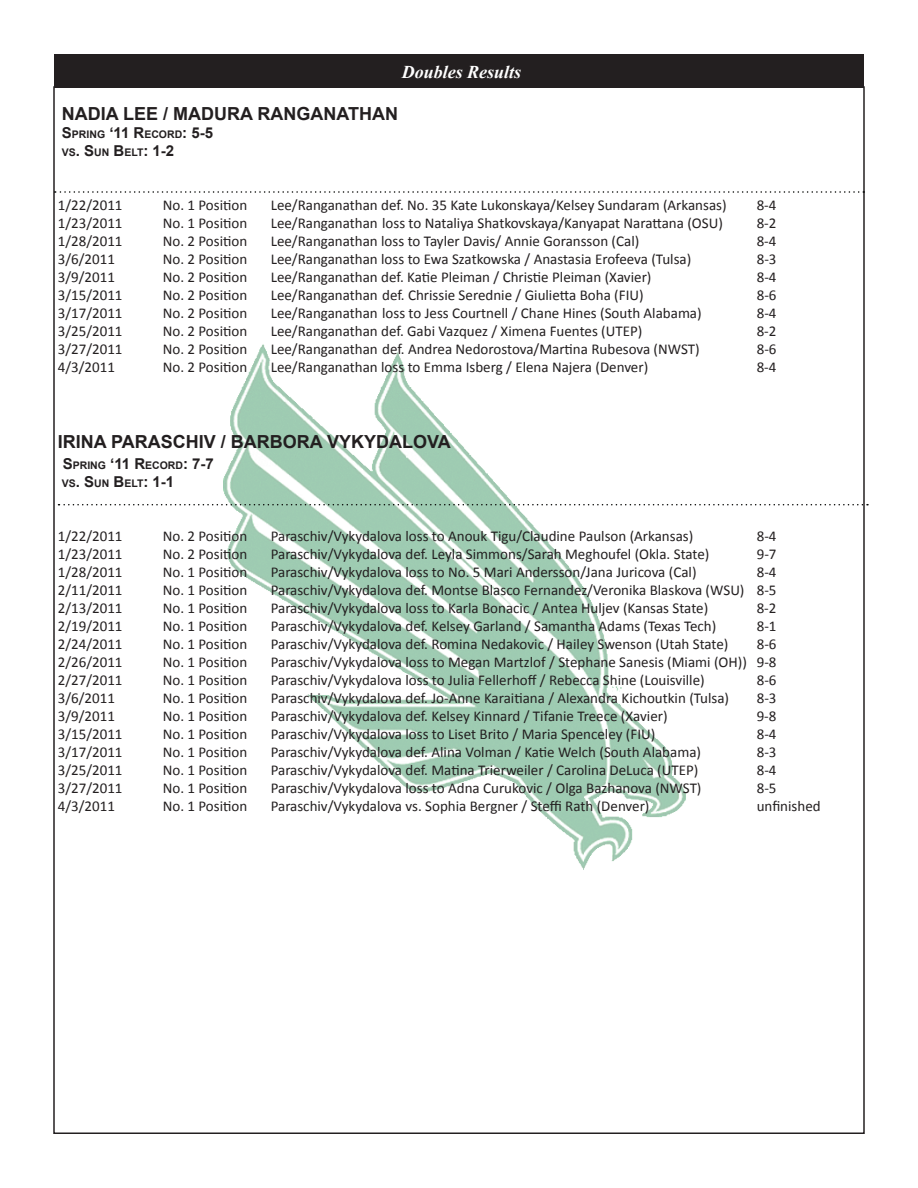
<style>
.page{position:relative;width:918px;height:1188px;background:#fff}
.page>*{position:absolute;margin:0;border:0;box-sizing:border-box;transform-origin:0 0}
.t1{font:700 18px "Arial";color:#231f20}
.t2{font:italic 700 18px "Times New Roman";color:#fff}
.t3{font:15px "Calibri";color:#231f20}
.t4{font:700 10.5px/18px "Arial";color:#231f20}
.s1{font-size:15px}
</style>
<div class="page">
<img style="left:224px;top:344px;width:463px;height:526px">
<svg style="left:58px;top:504px;width:810px;height:1px"></svg>
<div style="left:54px;top:54px;width:810px;height:33px;background:#231f20"></div>
<svg style="left:55px;top:191px;width:809px;height:2px"></svg>
<p class="t2" style="left:402px;top:59px;width:121px">Doubles Results</p>
<p class="t1" style="left:62px;top:102px;width:25px">NADIA</p>
<p class="t1" style="left:123px;top:102px;width:64px">LEE / MADU</p>
<p class="t1" style="left:227px;top:102px;width:44px">RA RAN</p>
<p class="t1" style="left:297px;top:102px;width:28px">GANAT</p>
<p class="t1" style="left:359px;top:102px;width:27px">HAN</p>
<p class="t4" style="left:62px;top:126px;width:153px"><span class="s1">S</span>PRING <span class="s1">‘11 R</span>ECORD<span class="s1">: 5-5<br></span>VS<span class="s1">. S</span>UN <span class="s1">B</span>ELT<span class="s1">: 1-2</span></p>
<p class="t3" style="left:58px;top:196px;width:66px">1/22/2011</p>
<p class="t3" style="left:163px;top:196px;width:86px">No. 1 Position</p>
<p class="t3" style="left:271px;top:196px;width:457px">Lee/Ranganathan def. No. 35 Kate Lukonskaya/Kelsey Sundaram (Arkansas)</p>
<p class="t3" style="left:757px;top:196px;width:21px">8-4</p>
<p class="t3" style="left:58px;top:214px;width:66px">1/23/2011</p>
<p class="t3" style="left:163px;top:214px;width:86px">No. 1 Position</p>
<p class="t3" style="left:271px;top:214px;width:454px">Lee/Ranganathan loss to Nataliya Shatkovskaya/Kanyapat Narattana (OSU)</p>
<p class="t3" style="left:757px;top:214px;width:21px">8-2</p>
<p class="t3" style="left:58px;top:232px;width:66px">1/28/2011</p>
<p class="t3" style="left:163px;top:232px;width:86px">No. 2 Position</p>
<p class="t3" style="left:271px;top:232px;width:370px">Lee/Ranganathan loss to Tayler Davis/ Annie Goransson (Cal)</p>
<p class="t3" style="left:757px;top:232px;width:21px">8-4</p>
<p class="t3" style="left:58px;top:250px;width:59px">3/6/2011</p>
<p class="t3" style="left:163px;top:250px;width:86px">No. 2 Position</p>
<p class="t3" style="left:271px;top:250px;width:422px">Lee/Ranganathan loss to Ewa Szatkowska / Anastasia Erofeeva (Tulsa)</p>
<p class="t3" style="left:757px;top:250px;width:21px">8-3</p>
<p class="t3" style="left:58px;top:268px;width:59px">3/9/2011</p>
<p class="t3" style="left:163px;top:268px;width:86px">No. 2 Position</p>
<p class="t3" style="left:271px;top:268px;width:382px">Lee/Ranganathan def. Katie Pleiman / Christie Pleiman (Xavier)</p>
<p class="t3" style="left:757px;top:268px;width:21px">8-4</p>
<p class="t3" style="left:58px;top:286px;width:66px">3/15/2011</p>
<p class="t3" style="left:163px;top:286px;width:86px">No. 2 Position</p>
<p class="t3" style="left:271px;top:286px;width:374px">Lee/Ranganathan def. Chrissie Serednie / Giulietta Boha (FIU)</p>
<p class="t3" style="left:757px;top:286px;width:21px">8-6</p>
<p class="t3" style="left:58px;top:304px;width:66px">3/17/2011</p>
<p class="t3" style="left:163px;top:304px;width:86px">No. 2 Position</p>
<p class="t3" style="left:271px;top:304px;width:432px">Lee/Ranganathan loss to Jess Courtnell / Chane Hines (South Alabama)</p>
<p class="t3" style="left:757px;top:304px;width:21px">8-4</p>
<p class="t3" style="left:58px;top:322px;width:66px">3/25/2011</p>
<p class="t3" style="left:163px;top:322px;width:86px">No. 2 Position</p>
<p class="t3" style="left:271px;top:322px;width:373px">Lee/Ranganathan def. Gabi Vazquez / Ximena Fuentes (UTEP)</p>
<p class="t3" style="left:757px;top:322px;width:21px">8-2</p>
<p class="t3" style="left:58px;top:340px;width:66px">3/27/2011</p>
<p class="t3" style="left:163px;top:340px;width:86px">No. 2 Position</p>
<p class="t3" style="left:271px;top:340px;width:431px">Lee/Ranganathan def. Andrea Nedorostova/Martina Rubesova (NWST)</p>
<p class="t3" style="left:757px;top:340px;width:21px">8-6</p>
<p class="t3" style="left:58px;top:358px;width:59px">4/3/2011</p>
<p class="t3" style="left:163px;top:358px;width:86px">No. 2 Position</p>
<p class="t3" style="left:271px;top:358px;width:379px">Lee/Ranganathan loss to Emma Isberg / Elena Najera (Denver)</p>
<p class="t3" style="left:757px;top:358px;width:21px">8-4</p>
<p class="t1" style="left:58px;top:430px;width:29px">IRINA</p>
<p class="t1" style="left:111px;top:430px;width:278px">PARASC HIV / BARBORA VYKYDAL</p>
<p class="t1" style="left:413px;top:430px;width:36px">OVA</p>
<p class="t4" style="left:62px;top:457px;width:154px"><span class="s1">S</span>PRING <span class="s1">‘11 R</span>ECORD<span class="s1">: 7-7<br></span>VS<span class="s1">. S</span>UN <span class="s1">B</span>ELT<span class="s1">: 1-1</span></p>
<p class="t3" style="left:58px;top:527px;width:66px">1/22/2011</p>
<p class="t3" style="left:163px;top:527px;width:86px">No. 2 Position</p>
<p class="t3" style="left:271px;top:527px;width:424px">Paraschiv/Vykydalova loss to Anouk Tigu/Claudine Paulson (Arkansas)</p>
<p class="t3" style="left:757px;top:527px;width:21px">8-4</p>
<p class="t3" style="left:58px;top:545px;width:66px">1/23/2011</p>
<p class="t3" style="left:163px;top:545px;width:86px">No. 2 Position</p>
<p class="t3" style="left:271px;top:545px;width:440px">Paraschiv/Vykydalova def. Leyla Simmons/Sarah Meghoufel (Okla. State)</p>
<p class="t3" style="left:757px;top:545px;width:21px">9-7</p>
<p class="t3" style="left:58px;top:563px;width:66px">1/28/2011</p>
<p class="t3" style="left:163px;top:563px;width:86px">No. 1 Position</p>
<p class="t3" style="left:271px;top:563px;width:427px">Paraschiv/Vykydalova loss to No. 5 Mari Andersson/Jana Juricova (Cal)</p>
<p class="t3" style="left:757px;top:563px;width:21px">8-4</p>
<p class="t3" style="left:58px;top:581px;width:66px">2/11/2011</p>
<p class="t3" style="left:163px;top:581px;width:86px">No. 1 Position</p>
<p class="t3" style="left:271px;top:581px;width:507px">Paraschiv/Vykydalova def. Montse Blasco Fernandez/Veronika Blaskova (WSU) 8-5</p>
<p class="t3" style="left:58px;top:599px;width:66px">2/13/2011</p>
<p class="t3" style="left:163px;top:599px;width:86px">No. 1 Position</p>
<p class="t3" style="left:271px;top:599px;width:439px">Paraschiv/Vykydalova loss to Karla Bonacic / Antea Huljev (Kansas State)</p>
<p class="t3" style="left:757px;top:599px;width:21px">8-2</p>
<p class="t3" style="left:58px;top:617px;width:66px">2/19/2011</p>
<p class="t3" style="left:163px;top:617px;width:86px">No. 1 Position</p>
<p class="t3" style="left:271px;top:617px;width:447px">Paraschiv/Vykydalova def. Kelsey Garland / Samantha Adams (Texas Tech)</p>
<p class="t3" style="left:757px;top:617px;width:21px">8-1</p>
<p class="t3" style="left:58px;top:635px;width:66px">2/24/2011</p>
<p class="t3" style="left:163px;top:635px;width:86px">No. 1 Position</p>
<p class="t3" style="left:271px;top:635px;width:459px">Paraschiv/Vykydalova def. Romina Nedakovic / Hailey Swenson (Utah State)</p>
<p class="t3" style="left:757px;top:635px;width:21px">8-6</p>
<p class="t3" style="left:58px;top:653px;width:66px">2/26/2011</p>
<p class="t3" style="left:163px;top:653px;width:86px">No. 1 Position</p>
<p class="t3" style="left:271px;top:653px;width:507px">Paraschiv/Vykydalova loss to Megan Martzlof / Stephane Sanesis (Miami (OH)) 9-8</p>
<p class="t3" style="left:58px;top:671px;width:66px">2/27/2011</p>
<p class="t3" style="left:163px;top:671px;width:86px">No. 1 Position</p>
<p class="t3" style="left:271px;top:671px;width:435px">Paraschiv/Vykydalova loss to Julia Fellerhoff / Rebecca Shine (Louisville)</p>
<p class="t3" style="left:757px;top:671px;width:21px">8-6</p>
<p class="t3" style="left:58px;top:689px;width:59px">3/6/2011</p>
<p class="t3" style="left:163px;top:689px;width:86px">No. 1 Position</p>
<p class="t3" style="left:271px;top:689px;width:460px">Paraschiv/Vykydalova def. Jo-Anne Karaitiana / Alexandra Kichoutkin (Tulsa)</p>
<p class="t3" style="left:757px;top:689px;width:21px">8-3</p>
<p class="t3" style="left:58px;top:707px;width:59px">3/9/2011</p>
<p class="t3" style="left:163px;top:707px;width:86px">No. 1 Position</p>
<p class="t3" style="left:271px;top:707px;width:398px">Paraschiv/Vykydalova def. Kelsey Kinnard / Tifanie Treece (Xavier)</p>
<p class="t3" style="left:757px;top:707px;width:21px">9-8</p>
<p class="t3" style="left:58px;top:725px;width:66px">3/15/2011</p>
<p class="t3" style="left:163px;top:725px;width:86px">No. 1 Position</p>
<p class="t3" style="left:271px;top:725px;width:386px">Paraschiv/Vykydalova loss to Liset Brito / Maria Spenceley (FIU)</p>
<p class="t3" style="left:757px;top:725px;width:21px">8-4</p>
<p class="t3" style="left:58px;top:743px;width:66px">3/17/2011</p>
<p class="t3" style="left:163px;top:743px;width:86px">No. 1 Position</p>
<p class="t3" style="left:271px;top:743px;width:432px">Paraschiv/Vykydalova def. Alina Volman / Katie Welch (South Alabama)</p>
<p class="t3" style="left:757px;top:743px;width:21px">8-3</p>
<p class="t3" style="left:58px;top:761px;width:66px">3/25/2011</p>
<p class="t3" style="left:163px;top:761px;width:86px">No. 1 Position</p>
<p class="t3" style="left:271px;top:761px;width:429px">Paraschiv/Vykydalova def. Matina Trierweiler / Carolina DeLuca (UTEP)</p>
<p class="t3" style="left:757px;top:761px;width:21px">8-4</p>
<p class="t3" style="left:58px;top:779px;width:66px">3/27/2011</p>
<p class="t3" style="left:163px;top:779px;width:86px">No. 1 Position</p>
<p class="t3" style="left:271px;top:779px;width:432px">Paraschiv/Vykydalova loss to Adna Curukovic / Olga Bazhanova (NWST)</p>
<p class="t3" style="left:757px;top:779px;width:21px">8-5</p>
<p class="t3" style="left:58px;top:797px;width:59px">4/3/2011</p>
<p class="t3" style="left:163px;top:797px;width:86px">No. 1 Position</p>
<p class="t3" style="left:271px;top:797px;width:380px">Paraschiv/Vykydalova vs. Sophia Bergner / Steffi Rath (Denver)</p>
<p class="t3" style="left:757px;top:797px;width:66px">unfinished</p>
</div>
